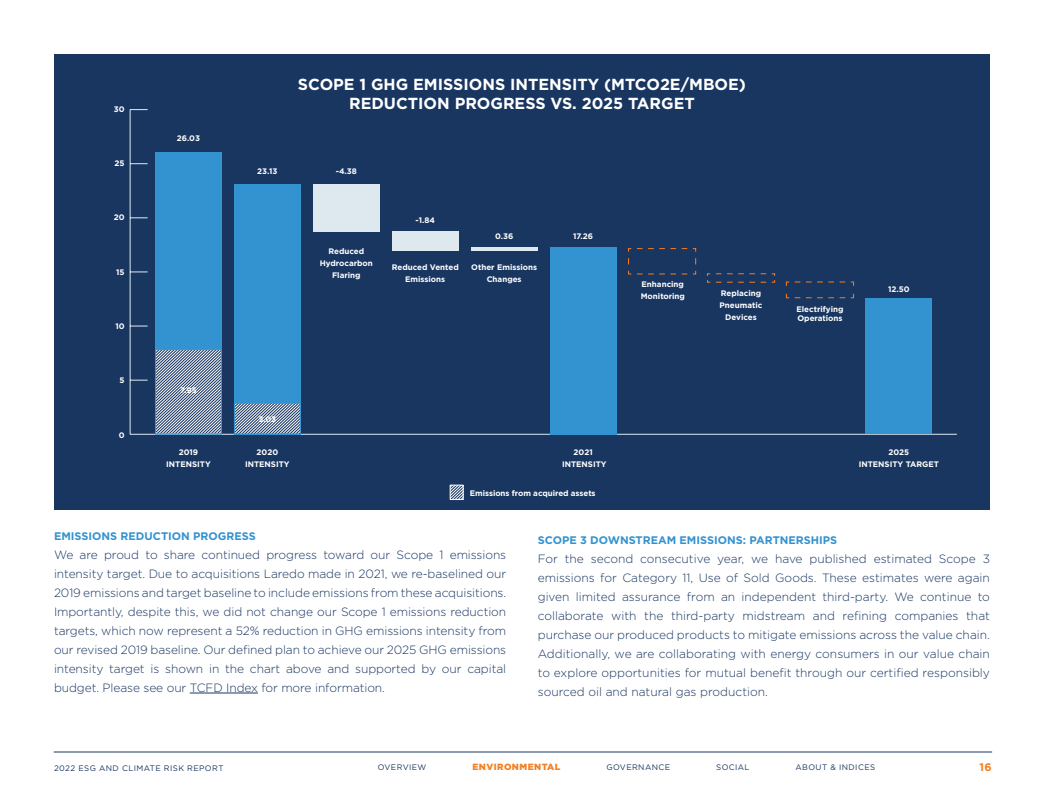
<style>
.page{position:relative;width:1044px;height:792px;background:#fff}
.page>*{position:absolute;margin:0;border:0;box-sizing:border-box;transform-origin:0 0}
.t1{font:700 16px/19px "Gotham";color:#fff;text-align:center}
.t2{font:300 12px/19px "Gotham";letter-spacing:-.005em;color:#193661;text-align:justify}
.t3{font:700 11px "Gotham";color:#3392d0}
.t4{font:700 11px "Gotham";color:#f57e21}
.t5{font:900 9px "Gotham";letter-spacing:.05em;color:#f57e21}
.t6{font:700 8px/12px "Gotham";color:#fff;text-align:center}
.t7{font:8px "Gotham";letter-spacing:.05em;color:#193661}
</style>
<div class="page">
<div style="left:54px;top:54px;width:936px;height:456px;background:#193661"></div>
<hr style="left:54px;top:752px;width:938px;height:1px;background:#193661">
<hr style="left:190px;top:693px;width:68px;height:1px;background:#193661">
<svg style="left:452px;top:487px;width:9px;height:11px"></svg>
<div style="left:450px;top:485px;width:13px;height:15px;border:1px solid #fff"></div>
<hr style="left:130px;top:110px;width:1px;height:324px;background:#dde9ef">
<hr style="left:130px;top:434px;width:827px;height:1px;background:#dde9ef">
<svg style="left:131px;top:380px;width:17px;height:1px"></svg>
<svg style="left:131px;top:326px;width:17px;height:1px"></svg>
<svg style="left:131px;top:272px;width:17px;height:1px"></svg>
<svg style="left:130px;top:218px;width:18px;height:1px"></svg>
<svg style="left:130px;top:164px;width:18px;height:1px"></svg>
<svg style="left:130px;top:109px;width:18px;height:1px"></svg>
<div style="left:865px;top:299px;width:67px;height:135px;background:#3392d0"></div>
<svg style="left:628px;top:248px;width:69px;height:27px"></svg>
<svg style="left:707px;top:273px;width:69px;height:10px"></svg>
<svg style="left:785px;top:281px;width:70px;height:18px"></svg>
<div style="left:550px;top:247px;width:67px;height:187px;background:#3392d0"></div>
<hr style="left:471px;top:247px;width:67px;height:4px;background:#dde9ef">
<div style="left:392px;top:231px;width:67px;height:20px;background:#dde9ef"></div>
<div style="left:313px;top:184px;width:67px;height:47px;background:#dde9ef"></div>
<div style="left:234px;top:184px;width:67px;height:250px;background:#3392d0"></div>
<div style="left:155px;top:152px;width:67px;height:198px;background:#3392d0"></div>
<svg style="left:157px;top:351px;width:63px;height:81px;background:#8896ad"></svg>
<div style="left:155px;top:349px;width:67px;height:85px;border:1px solid #3392d0"></div>
<svg style="left:236px;top:405px;width:63px;height:27px;background:#8897ad"></svg>
<div style="left:234px;top:403px;width:67px;height:31px;border:1px solid #3392d0"></div>
<p class="t6" style="left:114px;top:103px;width:12px">30</p>
<p class="t6" style="left:115px;top:157px;width:12px">25</p>
<p class="t6" style="left:114px;top:211px;width:12px">20</p>
<p class="t6" style="left:116px;top:266px;width:10px">15</p>
<p class="t6" style="left:115px;top:320px;width:11px">10</p>
<p class="t6" style="left:120px;top:374px;width:7px">5</p>
<p class="t6" style="left:119px;top:429px;width:7px">0</p>
<p class="t6" style="left:177px;top:132px;width:25px">26.03</p>
<p class="t6" style="left:180px;top:384px;width:18px">7.95</p>
<h1 class="t1" style="left:298px;top:75px;width:450px">SCOPE 1 GHG EMISSIONS INTENSITY (MTCO2E/MBOE)<br>REDUCTION PROGRESS VS. 2025 TARGET</h1>
<p class="t6" style="left:257px;top:166px;width:22px">23.13</p>
<p class="t6" style="left:336px;top:166px;width:23px">-4.38</p>
<p class="t6" style="left:320px;top:245px;width:54px">Reduced<br>Hydrocarbon<br>Flaring</p>
<p class="t6" style="left:416px;top:214px;width:21px">-1.84</p>
<p class="t6" style="left:495px;top:231px;width:20px">0.36</p>
<p class="t6" style="left:392px;top:261px;width:68px">Reduced Vented<br>Emissions</p>
<p class="t6" style="left:471px;top:261px;width:67px">Other Emissions<br>Changes</p>
<p class="t6" style="left:573px;top:231px;width:22px">17.26</p>
<p class="t6" style="left:641px;top:278px;width:46px;text-align:left">Enhancing<br>Monitoring</p>
<p class="t6" style="left:720px;top:287px;width:44px">Replacing<br>Pneumatic<br>Devices</p>
<p class="t6" style="left:796px;top:305px;width:48px;line-height:9px;text-align:left">Electrifying<br>Operations</p>
<p class="t6" style="left:259px;top:413px;width:19px">3.03</p>
<p class="t6" style="left:888px;top:284px;width:23px">12.50</p>
<p class="t6" style="left:166px;top:446px;width:46px">2019<br>INTENSITY</p>
<p class="t6" style="left:245px;top:446px;width:46px">2020<br>INTENSITY</p>
<p class="t6" style="left:562px;top:446px;width:46px">2021<br>INTENSITY</p>
<p class="t6" style="left:859px;top:446px;width:82px">2025<br>INTENSITY TARGET</p>
<p class="t6" style="left:470px;top:487px;width:127px">Emissions from acquired assets</p>
<p class="t3" style="left:54px;top:529px;width:203px">EMISSIONS REDUCTION PROGRESS</p>
<p class="t2" style="left:54px;top:545px;width:454px">We are proud to share continued progress toward our Scope 1 emissions intensity target. Due to acquisitions Laredo made in 2021, we re-baselined our 2019 emissions and target baseline to include emissions from these acquisitions.<br>Importantly, despite this, we did not change our Scope 1 emissions reduction targets, which now represent a 52% reduction in GHG emissions intensity from our revised 2019 baseline. Our defined plan to achieve our 2025 GHG emissions intensity target is shown in the chart above and supported by our capital budget. Please see our TCFD Index for more information.</p>
<p class="t3" style="left:538px;top:533px;width:301px">SCOPE 3 DOWNSTREAM EMISSIONS: PARTNERSHIPS</p>
<p class="t2" style="left:538px;top:549px;width:454px">For the second consecutive year, we have published estimated Scope 3 emissions for Category 11, Use of Sold Goods. These estimates were again given limited assurance from an independent third-party. We continue to collaborate with the third-party midstream and refining companies that purchase our produced products to mitigate emissions across the value chain.<br>Additionally, we are collaborating with energy consumers in our value chain to explore opportunities for mutual benefit through our certified responsibly sourced oil and natural gas production.</p>
<p class="t7" style="left:54px;top:763px;width:171px">2022 ESG AND CLIMATE RISK REPORT</p>
<p class="t7" style="left:378px;top:762px;width:50px">OVERVIEW</p>
<p class="t5" style="left:472px;top:760px;width:90px">ENVIRONMENTAL</p>
<p class="t7" style="left:606px;top:762px;width:65px">GOVERNANCE</p>
<p class="t7" style="left:716px;top:762px;width:35px">SOCIAL</p>
<p class="t7" style="left:796px;top:762px;width:81px">ABOUT &amp; INDICES</p>
<p class="t4" style="left:979px;top:760px;width:14px">16</p>
</div>
